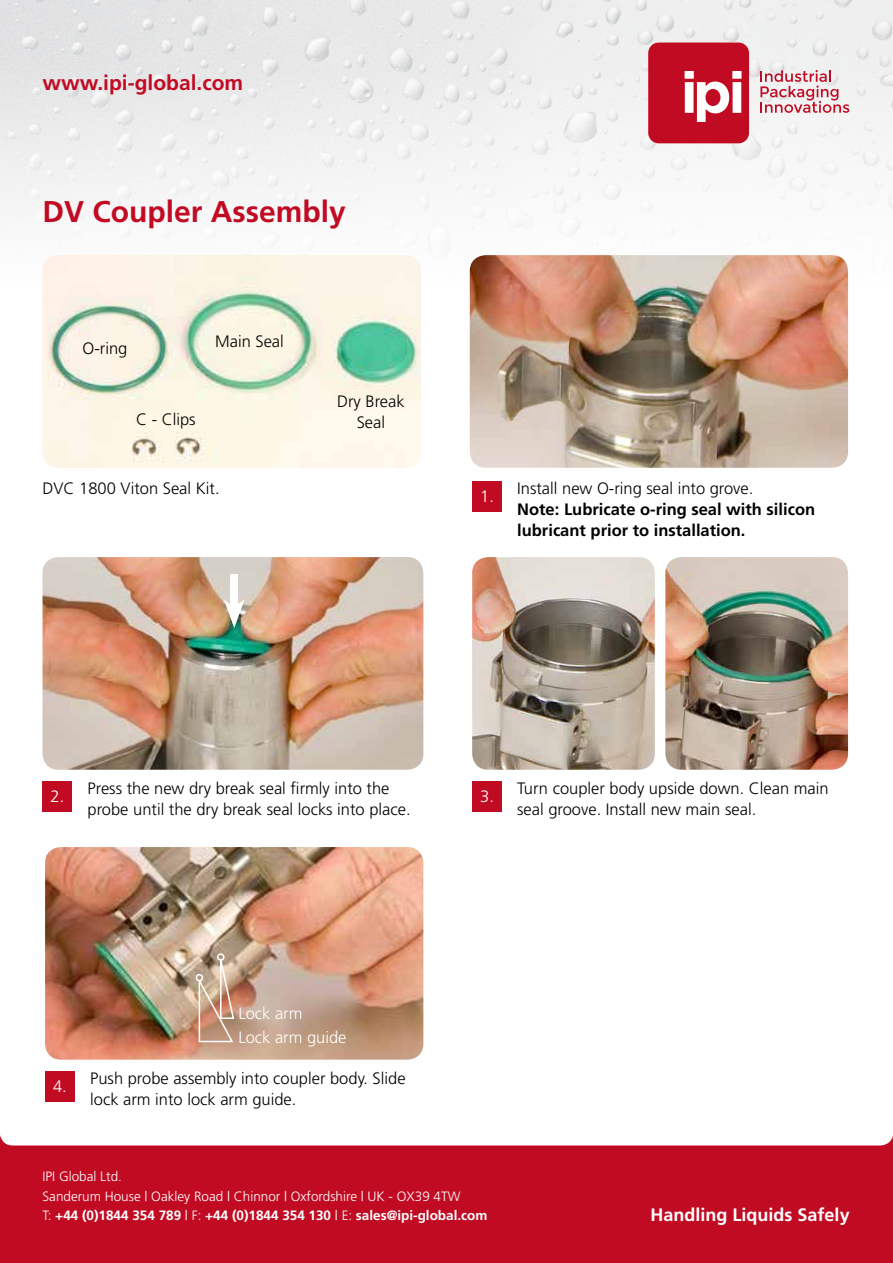
<style>
.page{position:relative;width:893px;height:1263px;background:#fff}
.page>*{position:absolute;margin:0;border:0;box-sizing:border-box;transform-origin:0 0}
.t1{font:700 30px "Frutiger";color:#c10b23}
.t2{font:700 21px "Frutiger";color:#c10b23}
.t3{font:700 18px "Frutiger";color:#fff}
.t4{font:300 16.5px/21px "Frutiger";color:#000}
.t5{font:700 16.5px/21px "Frutiger";color:#000}
.t6{font:300 16.5px/24.6px "Frutiger";color:#fff}
.t7{font:300 13.5px/19.5px "Frutiger";color:#fff}
.s1{font-weight:700}
</style>
<div class="page">
<div style="left:0;top:1136px;width:893px;height:127px;background:#c10b23"></div>
<img style="left:0;top:0;width:893px;height:454px">
<svg style="left:760px;top:70px;width:89px;height:43px"></svg>
<svg style="left:648px;top:43px;width:101px;height:100px"></svg>
<div style="left:0;top:784px;width:893px;height:361px;background:#fff;border-radius:13px"></div>
<img style="left:43px;top:255px;width:378px;height:213px">
<div style="left:472px;top:481px;width:30px;height:30px;background:#c10b23"></div>
<img style="left:43px;top:557px;width:380px;height:213px">
<div style="left:43px;top:781px;width:29px;height:30px;background:#c10b23"></div>
<div style="left:45px;top:1071px;width:30px;height:30px;background:#c10b23"></div>
<img style="left:472px;top:557px;width:183px;height:213px">
<div style="left:472px;top:781px;width:30px;height:30px;background:#c10b23"></div>
<img style="left:45px;top:847px;width:378px;height:213px">
<img style="left:470px;top:255px;width:378px;height:213px">
<div style="left:230px;top:574px;width:8px;height:37px;background:#fff"></div>
<svg style="left:224px;top:599px;width:21px;height:29px"></svg>
<img style="left:665px;top:557px;width:183px;height:213px">
<svg style="left:195px;top:953px;width:40px;height:90px"></svg>
<p class="t2" style="left:43px;top:70px;width:202px">www.ipi-global.com</p>
<h1 class="t1" style="left:43px;top:194px;width:305px">DV Coupler Assembly</h1>
<p class="t4" style="left:82px;top:338px;width:46px">O-ring</p>
<p class="t4" style="left:215px;top:331px;width:70px">Main Seal</p>
<p class="t4" style="left:337px;top:391px;width:69px">Dry Break</p>
<p class="t4" style="left:136px;top:408px;width:61px">C - Clips</p>
<p class="t4" style="left:357px;top:412px;width:30px">Seal</p>
<p class="t4" style="left:43px;top:478px;width:179px">DVC 1800 Viton Seal Kit.</p>
<p class="t4" style="left:517px;top:478px;width:238px">Install new O-ring seal into grove.</p>
<p class="t5" style="left:517px;top:499px;width:299px">Note: Lubricate o-ring seal with silicon lubricant prior to installation.</p>
<p class="t6" style="left:480px;top:484px;width:15px">1.</p>
<p class="t6" style="left:51px;top:784px;width:15px">2.</p>
<p class="t4" style="left:88px;top:778px;width:325px">Press the new dry break seal firmly into the probe until the dry break seal locks into place.</p>
<p class="t6" style="left:480px;top:784px;width:15px">3.</p>
<p class="t4" style="left:517px;top:778px;width:313px">Turn coupler body upside down. Clean main seal groove. Install new main seal.</p>
<p class="t6" style="left:53px;top:1074px;width:15px">4.</p>
<p class="t6" style="left:238px;top:1000px;width:110px">Lock arm<br>Lock arm guide</p>
<p class="t4" style="left:90px;top:1068px;width:317px">Push probe assembly into coupler body. Slide lock arm into lock arm guide.</p>
<p class="t7" style="left:43px;top:1167px;width:446px">IPI Global Ltd.<br>Sanderum House | Oakley Road | Chinnor | Oxfordshire | UK - OX39 4TW<br>T: <span class="s1">+44 (0)1844 354 789</span> | F: <span class="s1">+44 (0)1844 354 130</span> | E: <span class="s1">sales@ipi-global.com</span></p>
<p class="t3" style="left:651px;top:1204px;width:201px">Handling Liquids Safely</p>
</div>
